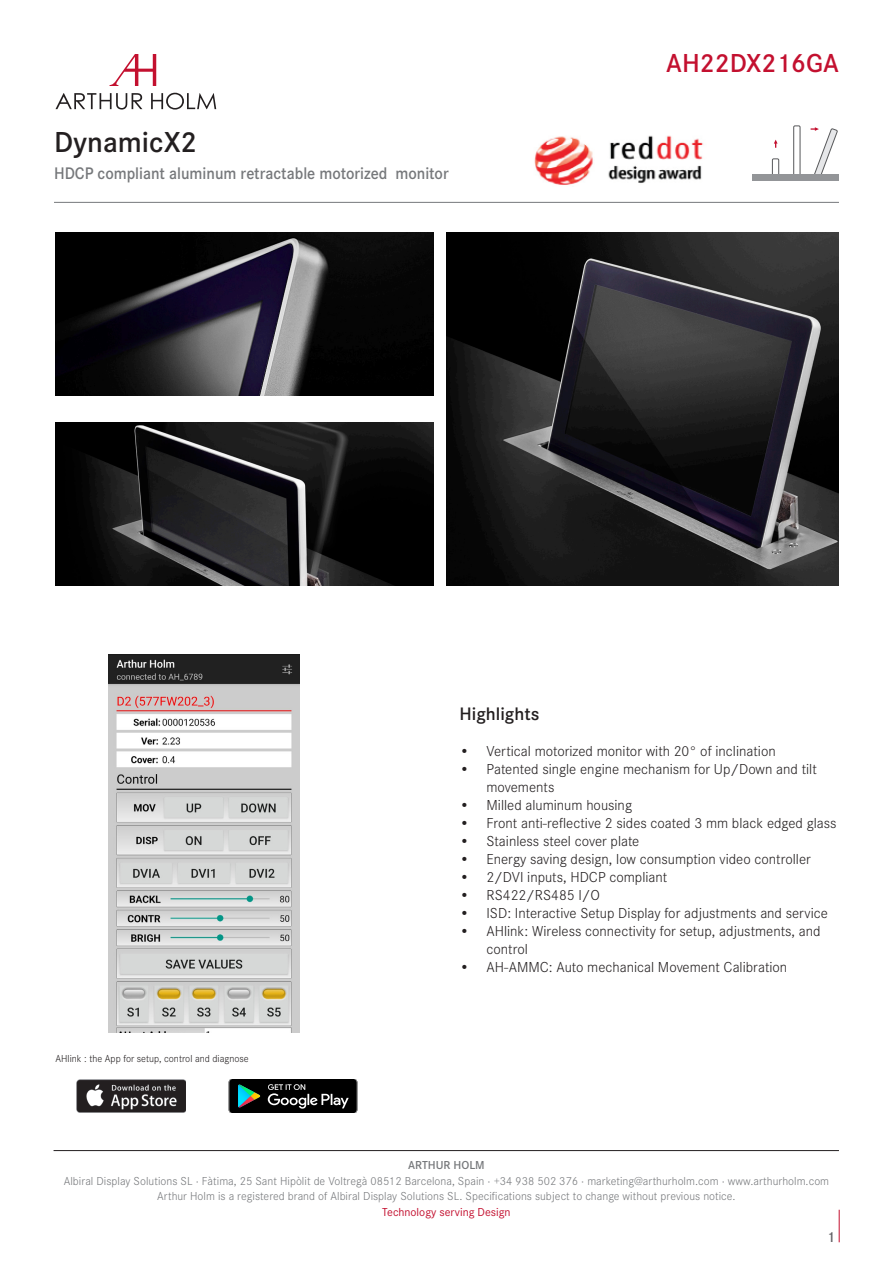
<style>
.page{position:relative;width:893px;height:1263px;background:#fff}
.page>*{position:absolute;margin:0;border:0;box-sizing:border-box;transform-origin:0 0}
.t1{font:600 30px "Corporate S";color:#231f20}
.t2{font:600 27px "Corporate S";color:#c3102f}
.t3{font:600 18.75px "Corporate S";color:#231f20}
.t4{font:600 17.4px "Corporate S";color:#76787b;scale:.93 1}
.t5{font:300 15px/18px "Corporate S";color:#231f20}
.t6{font:600 15px "Corporate S";color:#636366}
.t7{font:300 12px "Corporate S";letter-spacing:.005em;color:#76787b}
.t8{font:12px "Corporate S";color:#c3102f}
.t9{font:600 12px "Corporate S";color:#76787b}
.t10{font:300 10.5px "Corporate S";color:#231f20}
.s1{font-size:14.25px}
</style>
<div class="page">
<hr style="left:839px;top:1210px;width:1px;height:32px;background:#c3102f">
<hr style="left:54px;top:1150px;width:785px;height:1px;background:#231f20">
<svg style="left:55px;top:93px;width:87px;height:17px"></svg>
<svg style="left:151px;top:93px;width:65px;height:17px"></svg>
<svg style="left:110px;top:54px;width:46px;height:32px"></svg>
<hr style="left:54px;top:202px;width:785px;height:1px;background:#76787b">
<div style="left:772px;top:159px;width:7px;height:19px;border:1px solid #57585a"></div>
<div style="left:793px;top:126px;width:7px;height:52px;border:1px solid #57585a"></div>
<div style="left:752px;top:175px;width:87px;height:6px;background:#939598"></div>
<svg style="left:774px;top:140px;width:4px;height:8px"></svg>
<svg style="left:811px;top:127px;width:27px;height:48px"></svg>
<img style="left:446px;top:232px;width:393px;height:354px">
<img style="left:56px;top:232px;width:378px;height:164px">
<img style="left:56px;top:422px;width:378px;height:164px">
<img style="left:534px;top:135px;width:169px;height:50px">
<img style="left:76px;top:1080px;width:110px;height:32px">
<svg style="left:229px;top:1080px;width:128px;height:32px;background:#202827"></svg>
<img style="left:108px;top:655px;width:192px;height:377px">
<p class="t1" style="left:54px;top:122px;width:145px">DynamicX2</p>
<p class="t4" style="left:54px;top:161px;width:426px">HDCP compliant aluminum retractable motorized monitor</p>
<p class="t2" style="left:666px;top:45px;width:174px">AH22DX216GA</p>
<p class="t10" style="left:56px;top:1052px;width:195px">AHlink : the App for setup, control and diagnose</p>
<p class="t3" style="left:459px;top:701px;width:81px">Highlights</p>
<p class="t5" style="left:459px;top:742px;width:318px">• Vertical motorized monitor with 20<span class="s1">°</span> of inclination</p>
<p class="t5" style="left:486px;top:760px;width:332px;text-indent:-27px">• Patented single engine mechanism for Up/Down and tilt movements</p>
<p class="t5" style="left:459px;top:796px;width:174px">• Milled aluminum housing</p>
<p class="t5" style="left:459px;top:814px;width:379px">• Front anti-reflective 2 sides coated 3 mm black edged glass</p>
<p class="t5" style="left:459px;top:832px;width:181px">• Stainless steel cover plate</p>
<p class="t5" style="left:459px;top:850px;width:353px">• Energy saving design, low consumption video controller</p>
<p class="t5" style="left:459px;top:868px;width:209px">• 2/DVI inputs, HDCP compliant</p>
<p class="t5" style="left:459px;top:886px;width:142px">• RS422/RS485 I/O</p>
<p class="t5" style="left:459px;top:904px;width:370px">• ISD: Interactive Setup Display for adjustments and service</p>
<p class="t5" style="left:486px;top:922px;width:336px;text-indent:-27px">• AHlink: Wireless connectivity for setup, adjustments, and control</p>
<p class="t5" style="left:459px;top:958px;width:329px">• AH-AMMC: Auto mechanical Movement Calibration</p>
<p class="t9" style="left:408px;top:1157px;width:78px">ARTHUR HOLM</p>
<p class="t7" style="left:64px;top:1173px;width:767px">Albiral Display Solutions SL · Fàtima, 25 Sant Hipòlit de Voltregà 08512 Barcelona, Spain · +34 938 502 376 · marketing@arthurholm.com · www.arthurholm.com</p>
<p class="t7" style="left:157px;top:1188px;width:580px">Arthur Holm is a registered brand of Albiral Display Solutions SL. Specifications subject to change without previous notice.</p>
<p class="t8" style="left:382px;top:1204px;width:130px">Technology serving Design</p>
<p class="t6" style="left:827px;top:1227px;width:10px">1</p>
</div>
